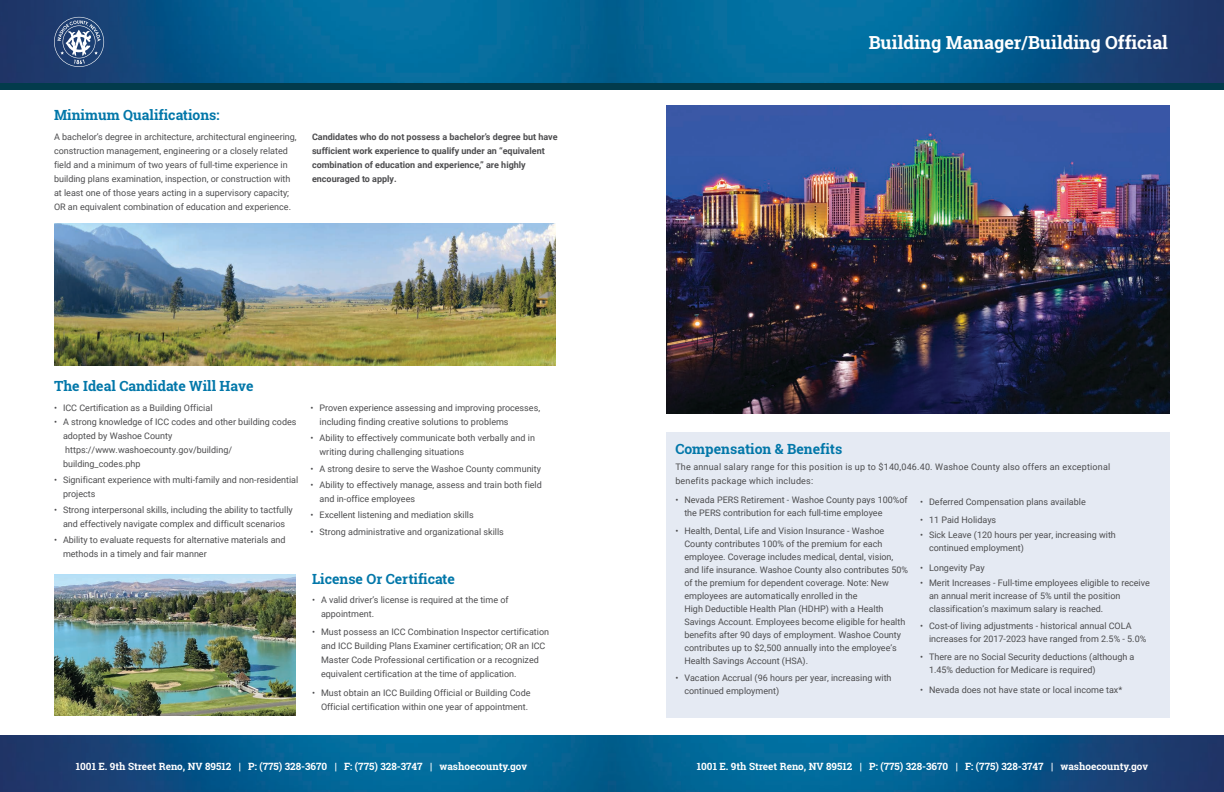
<style>
.page{position:relative;width:1224px;height:792px;background:#fff}
.page>*{position:absolute;margin:0;border:0;box-sizing:border-box;transform-origin:0 0}
.t1{font:700 18px "Roboto Slab";color:#fff}
.t2{font:700 14px "Roboto Slab";color:#0277a9}
.t3{font:700 10px "Roboto Slab";color:#fff}
.t4{font:9px/14px "Roboto";color:#4d4d4f}
.t5{font:700 9px/14px "Roboto";color:#4d4d4f}
.t6{font:9px/14px "Roboto";letter-spacing:.02em;color:#4d4d4f}
</style>
<div class="page">
<div style="left:666px;top:432px;width:504px;height:286px;background:#e5eaf3"></div>
<img style="left:0;top:735px;width:1224px;height:57px">
<img style="left:0;top:0;width:1224px;height:83px">
<div style="left:0;top:83px;width:1224px;height:6px;background:#023b4c"></div>
<img style="left:54px;top:574px;width:241px;height:142px">
<img style="left:54px;top:224px;width:501px;height:141px">
<svg style="left:54px;top:17px;width:50px;height:50px;background:#4f6991"></svg>
<img style="left:666px;top:105px;width:504px;height:309px">
<h2 class="t2" style="left:54px;top:105px;width:167px">Minimum Qualifications:</h2>
<p class="t4" style="left:54px;top:129px;width:244px">A bachelor’s degree in architecture, architectural engineering, construction management, engineering or a closely related field and a minimum of two years of full-time experience in building plans examination, inspection, or construction with at least one of those years acting in a supervisory capacity; OR an equivalent combination of education and experience.</p>
<p class="t5" style="left:312px;top:129px;width:247px">Candidates who do not possess a bachelor’s degree but have sufficient work experience to qualify under an “equivalent combination of education and experience,” are highly encouraged to apply.</p>
<h2 class="t2" style="left:54px;top:377px;width:201px">The Ideal Candidate Will Have</h2>
<p class="t4" style="left:54px;top:401px;width:160px">• ICC Certification as a Building Official</p>
<p class="t4" style="left:63px;top:414px;width:235px;text-indent:-9px">• A strong knowledge of ICC codes and other building codes adopted by Washoe County https://www.washoecounty.gov/building/ building_codes.php</p>
<p class="t4" style="left:63px;top:472px;width:237px;text-indent:-9px">• Significant experience with multi-family and non-residential projects</p>
<p class="t4" style="left:54px;top:503px;width:240px;text-align:center">• Strong interpersonal skills, including the ability to tactfully and effectively navigate complex and difficult scenarios</p>
<p class="t4" style="left:63px;top:533px;width:224px;text-indent:-9px">• Ability to evaluate requests for alternative materials and methods in a timely and fair manner</p>
<p class="t4" style="left:320px;top:401px;width:222px;text-indent:-9px">• Proven experience assessing and improving processes, including finding creative solutions to problems</p>
<p class="t4" style="left:320px;top:431px;width:217px;text-indent:-9px">• Ability to effectively communicate both verbally and in writing during challenging situations</p>
<p class="t4" style="left:311px;top:461px;width:232px">• A strong desire to serve the Washoe County community</p>
<p class="t4" style="left:320px;top:477px;width:224px;text-indent:-9px">• Ability to effectively manage, assess and train both field and in-office employees</p>
<p class="t4" style="left:311px;top:508px;width:165px">• Excellent listening and mediation skills</p>
<p class="t4" style="left:311px;top:524px;width:195px">• Strong administrative and organizational skills</p>
<h2 class="t2" style="left:312px;top:569px;width:144px">License Or Certificate</h2>
<p class="t4" style="left:321px;top:592px;width:189px;text-indent:-9px">• A valid driver’s license is required at the time of appointment.</p>
<p class="t4" style="left:321px;top:625px;width:230px;text-indent:-9px">• Must possess an ICC Combination Inspector certification and ICC Building Plans Examiner certification; OR an ICC Master Code Professional certification or a recognized equivalent certification at the time of application.</p>
<p class="t4" style="left:312px;top:685px;width:220px;text-align:right">• Must obtain an ICC Building Official or Building Code<br>Official certification within one year of appointment.</p>
<h1 class="t1" style="left:869px;top:30px;width:301px">Building Manager/Building Official</h1>
<h2 class="t2" style="left:675px;top:439px;width:168px">Compensation &amp; Benefits</h2>
<p class="t6" style="left:675px;top:460px;width:436px">The annual salary range for this position is up to $140,046.40. Washoe County also offers an exceptional benefits package which includes:</p>
<p class="t4" style="left:684px;top:493px;width:225px;line-height:13px;text-indent:-9px">• Nevada PERS Retirement - Washoe County pays 100%of the PERS contribution for each full-time employee</p>
<p class="t4" style="left:684px;top:524px;width:225px;line-height:13px;text-indent:-9px">• Health, Dental, Life and Vision Insurance - Washoe County contributes 100% of the premium for each employee. Coverage includes medical, dental, vision, and life insurance. Washoe County also contributes 50% of the premium for dependent coverage. Note: New employees are automatically enrolled in the<br>High Deductible Health Plan (HDHP) with a Health Savings Account. Employees become eligible for health benefits after 90 days of employment. Washoe County contributes up to $2,500 annually into the employee’s Health Savings Account (HSA).</p>
<p class="t4" style="left:684px;top:671px;width:209px;line-height:13px;text-indent:-9px">• Vacation Accrual (96 hours per year, increasing with continued employment)</p>
<p class="t4" style="left:920px;top:495px;width:167px">• Deferred Compensation plans available</p>
<p class="t4" style="left:920px;top:512px;width:78px">• 11 Paid Holidays</p>
<p class="t4" style="left:929px;top:528px;width:188px;line-height:13px;text-indent:-9px">• Sick Leave (120 hours per year, increasing with continued employment)</p>
<p class="t4" style="left:920px;top:560px;width:66px">• Longevity Pay</p>
<p class="t4" style="left:929px;top:576px;width:222px;line-height:13px;text-indent:-9px">• Merit Increases - Full-time employees eligible to receive an annual merit increase of 5% until the position classification’s maximum salary is reached.</p>
<p class="t4" style="left:929px;top:619px;width:219px;line-height:13px;text-indent:-9px">• Cost-of living adjustments - historical annual COLA increases for 2017-2023 have ranged from 2.5% - 5.0%</p>
<p class="t4" style="left:929px;top:650px;width:207px;line-height:13px;text-indent:-9px">• There are no Social Security deductions (although a<br>1.45% deduction for Medicare is required)</p>
<p class="t4" style="left:920px;top:682px;width:204px">• Nevada does not have state or local income tax*</p>
<p class="t3" style="left:76px;top:759px;width:453px">1001 E. 9th Street Reno, NV 89512 | P: (775) 328-3670 | F: (775) 328-3747 | washoecounty.gov</p>
<p class="t3" style="left:697px;top:759px;width:453px">1001 E. 9th Street Reno, NV 89512 | P: (775) 328-3670 | F: (775) 328-3747 | washoecounty.gov</p>
</div>
